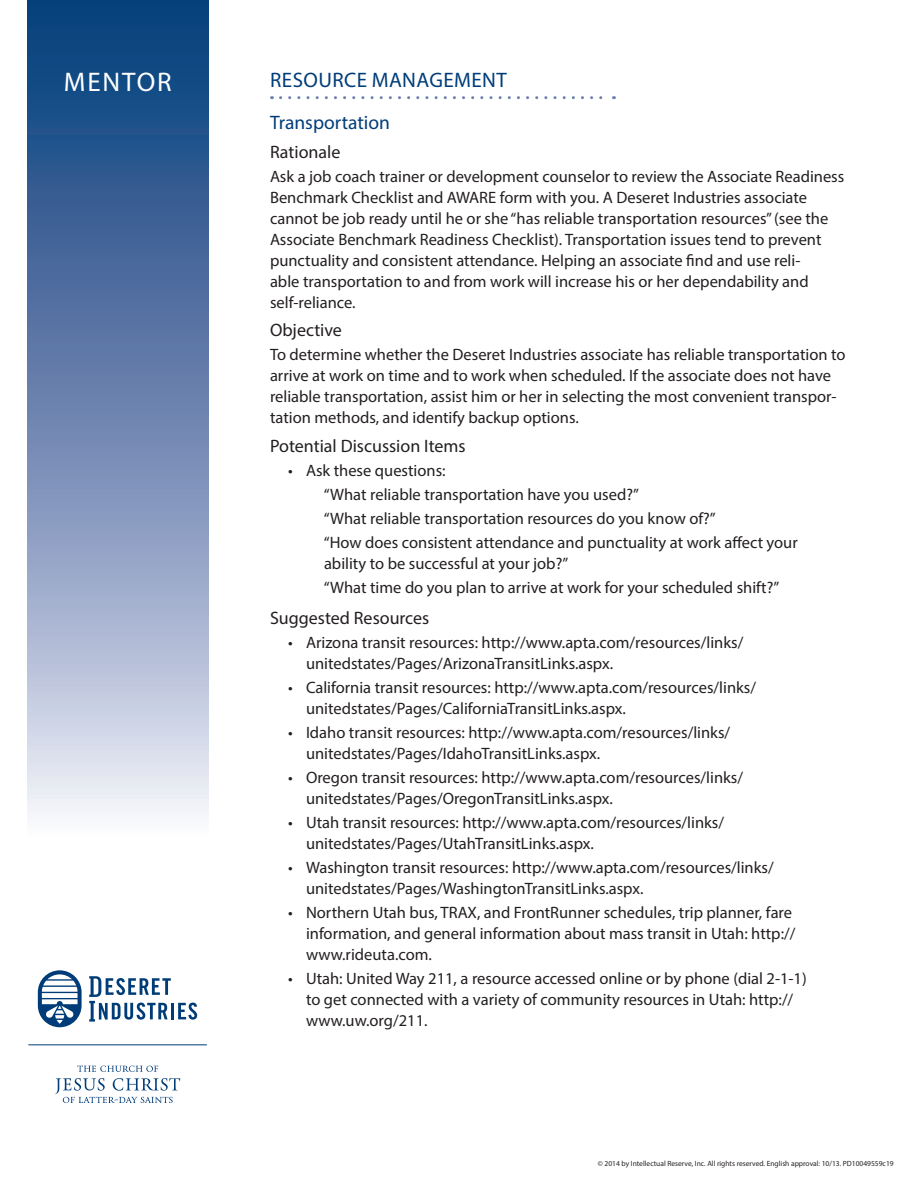
<style>
.page{position:relative;width:918px;height:1188px;background:#fff}
.page>*{position:absolute;margin:0;border:0;box-sizing:border-box;transform-origin:0 0}
.t1{font:27px "Myriad Pro";letter-spacing:.07em;color:#fff}
.Head_1a{font:21px "Myriad Pro";letter-spacing:.02em;color:#003d78}
.Head_1{font:19.5px "Myriad Pro";color:#003d78}
.head_2{font:18px "Myriad Pro";color:#231f20}
.bullet_para{font:16.5px/21px "Myriad Pro";color:#231f20}
.para{font:16.5px/21px "Myriad Pro";color:#231f20}
.double_indent_para{font:16.5px/21px "Myriad Pro";color:#231f20}
.double_indent_para_l{font:16.5px "Myriad Pro";color:#231f20}
.copyright{font:7.5px "Myriad Pro";color:#231f20}
</style>
<div class="page">
<svg style="left:27px;top:0;width:182px;height:1104px"></svg>
<svg style="left:38px;top:970px;width:44px;height:57px"></svg>
<hr style="left:171px;top:1003px;width:3px;height:16px;background:#003d78">
<svg style="left:178px;top:1003px;width:19px;height:17px"></svg>
<svg style="left:89px;top:976px;width:82px;height:46px"></svg>
<svg style="left:77px;top:1066px;width:81px;height:6px"></svg>
<svg style="left:55px;top:1078px;width:125px;height:25px"></svg>
<hr style="left:28px;top:1044px;width:179px;height:1px;background:#003d78">
<svg style="left:280px;top:96px;width:334px;height:3px"></svg>
<h1 class="t1" style="left:64px;top:66px;width:109px">MENTOR</h1>
<p class="Head_1a" style="left:270px;top:67px;width:238px">RESOURCE MANAGEMENT</p>
<p class="Head_1" style="left:270px;top:111px;width:122px">Transportation</p>
<p class="head_2" style="left:270px;top:141px;width:72px">Rationale</p>
<p class="para" style="left:270px;top:165px;width:576px">Ask a job coach trainer or development counselor to review the Associate Readiness Benchmark Checklist and AWARE form with you. A Deseret Industries associate cannot be job ready until he or she “has reliable transportation resources” (see the Associate Benchmark Readiness Checklist). Transportation issues tend to prevent punctuality and consistent attendance. Helping an associate find and use reli-<br>able transportation to and from work will increase his or her dependability and self-reliance.</p>
<p class="head_2" style="left:270px;top:319px;width:73px">Objective</p>
<p class="para" style="left:270px;top:344px;width:577px">To determine whether the Deseret Industries associate has reliable transportation to arrive at work on time and to work when scheduled. If the associate does not have reliable transportation, assist him or her in selecting the most convenient transpor&shy;tation methods, and identify backup options.</p>
<p class="head_2" style="left:270px;top:435px;width:197px">Potential Discussion Items</p>
<p class="bullet_para" style="left:288px;top:459px;width:159px">• Ask these questions:</p>
<p class="double_indent_para" style="left:324px;top:483px;width:316px">“What reliable transportation have you used?”</p>
<p class="double_indent_para" style="left:324px;top:507px;width:393px">“What reliable transportation resources do you know of?”</p>
<p class="double_indent_para" style="left:324px;top:531px;width:475px">“How does consistent attendance and punctuality at work affect your ability to be successful at your job?”</p>
<p class="double_indent_para_l" style="left:324px;top:577px;width:457px">“What time do you plan to arrive at work for your scheduled shift?”</p>
<p class="head_2" style="left:270px;top:607px;width:161px">Suggested Resources</p>
<p class="bullet_para" style="left:306px;top:632px;width:439px;text-indent:-18px">• Arizona transit resources: http://www.apta.com/resources/links/ unitedstates/Pages/ArizonaTransitLinks.aspx.</p>
<p class="bullet_para" style="left:306px;top:677px;width:452px;text-indent:-18px">• California transit resources: http://www.apta.com/resources/links/ unitedstates/Pages/CaliforniaTransitLinks.aspx.</p>
<p class="bullet_para" style="left:306px;top:722px;width:426px;text-indent:-18px">• Idaho transit resources: http://www.apta.com/resources/links/ unitedstates/Pages/IdahoTransitLinks.aspx.</p>
<p class="bullet_para" style="left:306px;top:767px;width:439px;text-indent:-18px">• Oregon transit resources: http://www.apta.com/resources/links/ unitedstates/Pages/OregonTransitLinks.aspx.</p>
<p class="bullet_para" style="left:306px;top:812px;width:420px;text-indent:-18px">• Utah transit resources: http://www.apta.com/resources/links/ unitedstates/Pages/UtahTransitLinks.aspx.</p>
<p class="bullet_para" style="left:306px;top:857px;width:469px;text-indent:-18px">• Washington transit resources: http://www.apta.com/resources/links/ unitedstates/Pages/WashingtonTransitLinks.aspx.</p>
<p class="bullet_para" style="left:306px;top:902px;width:491px;text-indent:-18px">• Northern Utah bus, TRAX, and FrontRunner schedules, trip planner, fare information, and general information about mass transit in Utah: http:// www.rideuta.com.</p>
<p class="bullet_para" style="left:306px;top:968px;width:502px;text-indent:-18px">• Utah: United Way 211, a resource accessed online or by phone (dial 2-1-1) to get connected with a variety of community resources in Utah: http:// www.uw.org/211.</p>
<p class="copyright" style="left:598px;top:1159px;width:297px">© 2014 by Intellectual Reserve, Inc. All rights reserved. English approval: 10/13. PD10049559c19</p>
</div>
